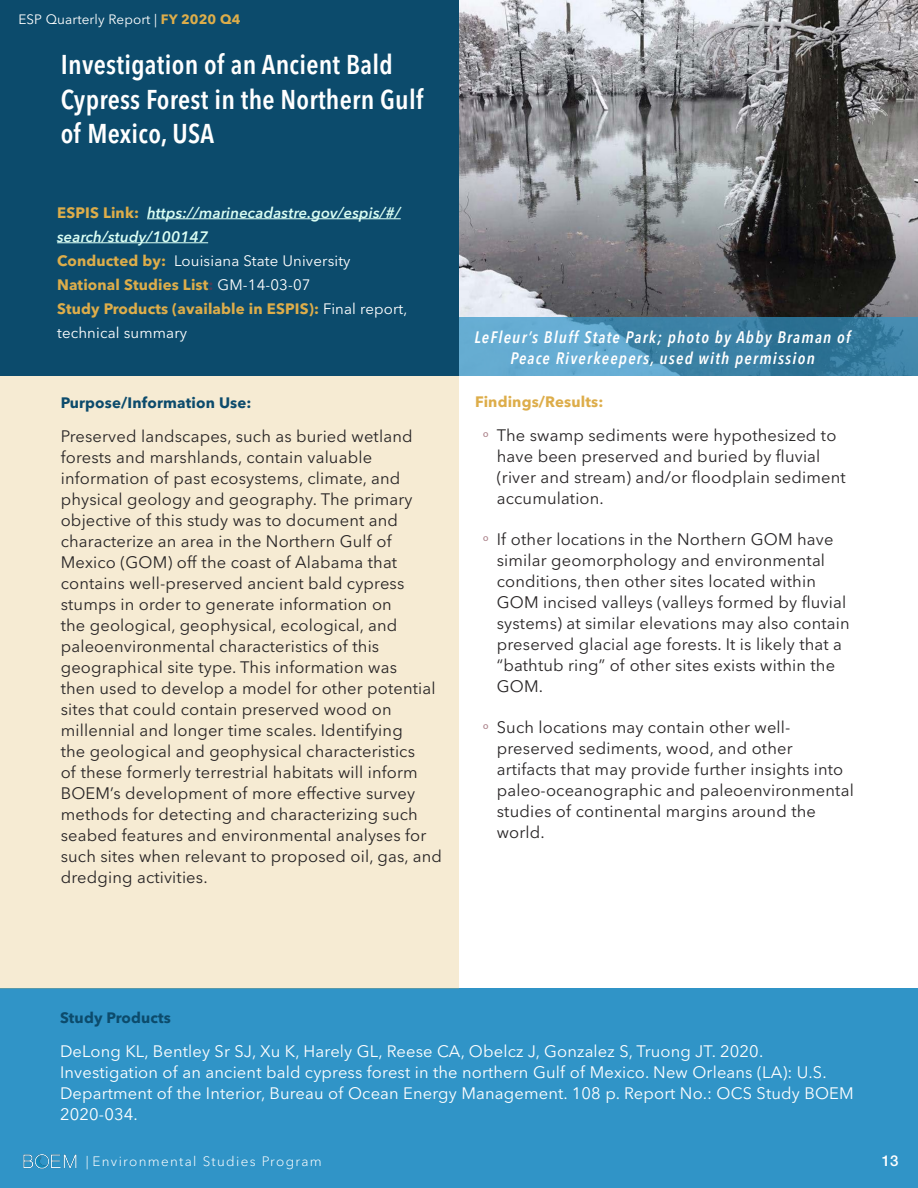
<style>
.page{position:relative;width:918px;height:1188px;background:#fff}
.page>*{position:absolute;margin:0;border:0;box-sizing:border-box;transform-origin:0 0}
.Heading_1{font:600 condensed 27px/34.5px "Avenir Next LT Pro";letter-spacing:.01em;color:#fff}
.Body_text{font:16.5px/21px "Avenir Next LT Pro";letter-spacing:.01em;color:#282526}
.Body_text-2{font:16.5px/21px "Avenir Next LT Pro";letter-spacing:.01em;color:#fff}
.Caption_Par{font:italic 600 condensed 16.5px/21px "Avenir Next LT Pro";letter-spacing:.075em;color:#fff;text-align:center}
.Body_text-3{font:700 15px/24px "Avenir Next LT Pro";letter-spacing:.01em;color:#ddad4a}
.Body_text-4{font:italic 600 15px/24px "Avenir Next LT Pro";letter-spacing:.01em;color:#dbfff4}
.Body_text-5{font:700 15px "Avenir Next LT Pro";letter-spacing:.01em;color:#0c4b6c}
.Body_text-6{font:15px "Avenir Next LT Pro";letter-spacing:.01em;color:#fff}
.t1{font:500 15px "Helvetica Neue LT Std";color:#fff}
.t2{font:300 13.5px "Avenir Next LT Pro";letter-spacing:.1em;color:#fff}
.t3{font:13.5px "Avenir Next LT Pro";letter-spacing:.01em;color:#fff}
.s1{font-weight:700;color:#ddad4a}
.s2{font-weight:700;font-style:normal;color:#ddad4a}
.s3{color:#513b56}
.s4{font-weight:400;color:#fff}
.s5{font-family:"Myriad Pro";font-size:15px;color:#ae868e}
</style>
<div class="page">
<img style="left:459px;top:0;width:459px;height:318px">
<div style="left:0;top:988px;width:918px;height:200px;background:#3094c7"></div>
<img style="left:23px;top:1154px;width:54px;height:15px">
<div style="left:0;top:376px;width:459px;height:612px;background:#f6ebd3"></div>
<svg style="left:459px;top:318px;width:459px;height:58px;background:#488eb3"></svg>
<div style="left:0;top:0;width:459px;height:376px;background:#0c4b6c"></div>
<hr style="left:147px;top:218px;width:254px;height:1px;background:#dbfff4">
<hr style="left:57px;top:242px;width:151px;height:1px;background:#dbfff4">
<p class="t3" style="left:18px;top:11px;width:224px">ESP Quarterly Report | <span class="s1">FY 2020 Q4</span></p>
<p class="Heading_1" style="left:61px;top:48px;width:364px">Investigation of an Ancient Bald<br>Cypress Forest in the Northern Gulf of Mexico, USA</p>
<p class="Body_text-4" style="left:57px;top:200px;width:345px"><span class="s2">ESPIS Link:</span> https://marinecadastre.gov/espis/#/ search/study/100147</p>
<p class="Body_text-6" style="left:57px;top:251px;width:295px"><span class="s1">Conducted by:</span> Louisiana State University</p>
<p class="Body_text-3" style="left:57px;top:272px;width:255px">National Studies List<span class="s3">:</span> <span class="s4">GM-14-03-07</span></p>
<p class="Body_text-3" style="left:57px;top:296px;width:352px">Study Products (available in ESPIS): <span class="s4">Final report, technical summary</span></p>
<p class="Body_text-5" style="left:61px;top:393px;width:192px">Purpose/Information Use:</p>
<p class="Body_text" style="left:61px;top:426px;width:383px">Preserved landscapes, such as buried wetland forests and marshlands, contain valuable information of past ecosystems, climate, and physical geology and geography. The primary objective of this study was to document and characterize an area in the Northern Gulf of Mexico (GOM) off the coast of Alabama that contains well-preserved ancient bald cypress stumps in order to generate information on<br>the geological, geophysical, ecological, and paleoenvironmental characteristics of this geographical site type. This information was<br>then used to develop a model for other potential sites that could contain preserved wood on millennial and longer time scales. Identifying<br>the geological and geophysical characteristics<br>of these formerly terrestrial habitats will inform BOEM’s development of more effective survey methods for detecting and characterizing such seabed features and environmental analyses for such sites when relevant to proposed oil, gas, and dredging activities.</p>
<p class="Caption_Par" style="left:474px;top:327px;width:378px">LeFleur’s Bluff State Park; photo by Abby Braman of<br>Peace Riverkeepers, used with permission</p>
<p class="Body_text-3" style="left:475px;top:389px;width:130px">Findings/Results:</p>
<p class="Body_text" style="left:497px;top:424px;width:351px;text-indent:-14px"><span class="s5">º</span> The swamp sediments were hypothesized to have been preserved and buried by fluvial (river and stream) and/or floodplain sediment accumulation.</p>
<p class="Body_text" style="left:497px;top:529px;width:355px;text-indent:-14px"><span class="s5">º</span> If other locations in the Northern GOM have similar geomorphology and environmental conditions, then other sites located within GOM incised valleys (valleys formed by fluvial systems) at similar elevations may also contain preserved glacial age forests. It is likely that a “bathtub ring” of other sites exists within the GOM.</p>
<p class="Body_text" style="left:497px;top:717px;width:359px;text-indent:-14px"><span class="s5">º</span> Such locations may contain other well&shy;preserved sediments, wood, and other artifacts that may provide further insights into paleo-oceanographic and paleoenvironmental studies of continental margins around the world.</p>
<p class="Body_text-5" style="left:60px;top:1008px;width:113px">Study Products</p>
<p class="Body_text-2" style="left:60px;top:1041px;width:795px">DeLong KL, Bentley Sr SJ, Xu K, Harely GL, Reese CA, Obelcz J, Gonzalez S, Truong JT. 2020.<br>Investigation of an ancient bald cypress forest in the northern Gulf of Mexico. New Orleans (LA): U.S.<br>Department of the Interior, Bureau of Ocean Energy Management. 108 p. Report No.: OCS Study BOEM 2020-034.</p>
<p class="t2" style="left:86px;top:1153px;width:237px">| Environmental Studies Program</p>
<p class="t1" style="left:882px;top:1151px;width:18px">13</p>
</div>
